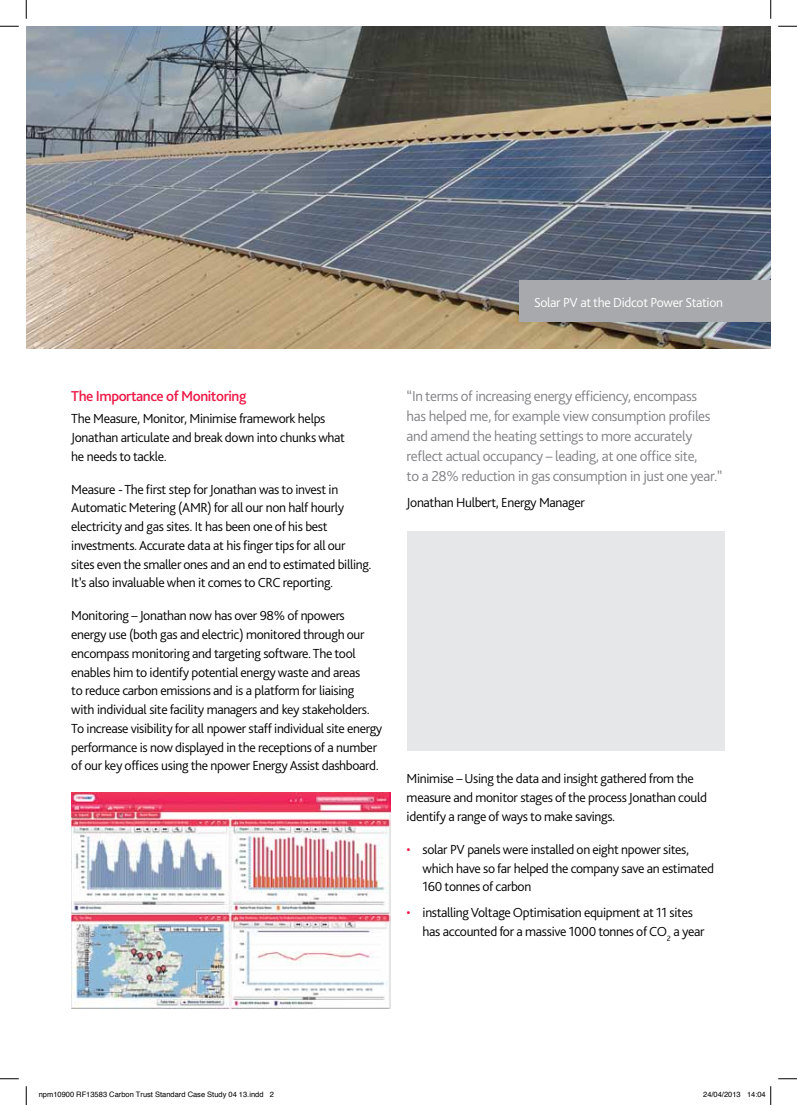
<style>
.page{position:relative;width:797px;height:1105px;background:#fff}
.page>*{position:absolute;margin:0;border:0;box-sizing:border-box;transform-origin:0 0}
.t1{font:300 15px/20px "Bliss Pro";letter-spacing:-.025em;color:#808285}
.t2{font:500 15px "Bliss Pro";letter-spacing:-.03em;color:#ed1846}
.t3{font:300 13.75px/18.8px "Bliss Pro";letter-spacing:-.025em;color:#000}
.t4{font:300 13.75px "Bliss Pro";letter-spacing:-.025em;color:#fff}
.t5{font:7.5px "Helvetica";color:#000}
.s1{color:#ed1846}
</style>
<div class="page">
<img style="left:26px;top:26px;width:744px;height:323px">
<div style="left:406px;top:531px;width:318px;height:219px;background:#e6e7e8"></div>
<img style="left:71px;top:793px;width:319px;height:215px">
<div style="left:519px;top:280px;width:251px;height:42px;background:#a7a9ac"></div>
<svg style="left:0;top:25px;width:19px;height:2px"></svg>
<svg style="left:778px;top:25px;width:19px;height:2px"></svg>
<svg style="left:0;top:1078px;width:19px;height:1px"></svg>
<svg style="left:778px;top:1078px;width:19px;height:1px"></svg>
<svg style="left:25px;top:0;width:2px;height:19px"></svg>
<svg style="left:25px;top:1086px;width:2px;height:19px"></svg>
<svg style="left:770px;top:0;width:1px;height:19px"></svg>
<svg style="left:770px;top:1086px;width:1px;height:19px"></svg>
<p class="t4" style="left:534px;top:294px;width:190px">Solar PV at the Didcot Power Station</p>
<p class="t2" style="left:71px;top:387px;width:177px">The Importance of Monitoring</p>
<p class="t3" style="left:71px;top:409px;width:275px">The Measure, Monitor, Minimise framework helps<br>Jonathan articulate and break down into chunks what he needs to tackle.</p>
<p class="t3" style="left:71px;top:479px;width:302px">Measure - The first step for Jonathan was to invest in Automatic Metering (AMR) for all our non half hourly electricity and gas sites. It has been one of his best investments. Accurate data at his finger tips for all our sites even the smaller ones and an end to estimated billing.<br>It’s also invaluable when it comes to CRC reporting.</p>
<p class="t3" style="left:71px;top:606px;width:312px">Monitoring – Jonathan now has over 98% of npowers energy use (both gas and electric) monitored through our encompass monitoring and targeting software. The tool enables him to identify potential energy waste and areas<br>to reduce carbon emissions and is a platform for liaising<br>with individual site facility managers and key stakeholders.<br>To increase visibility for all npower staff individual site energy performance is now displayed in the receptions of a number of our key offices using the npower Energy Assist dashboard.</p>
<p class="t1" style="left:406px;top:385px;width:317px">“In terms of increasing energy efficiency, encompass<br>has helped me, for example view consumption profiles and amend the heating settings to more accurately reflect actual occupancy – leading, at one office site,<br>to a 28% reduction in gas consumption in just one year.”</p>
<p class="t3" style="left:406px;top:492px;width:180px">Jonathan Hulbert, Energy Manager</p>
<p class="t3" style="left:406px;top:769px;width:302px">Minimise – Using the data and insight gathered from the measure and monitor stages of the process Jonathan could identify a range of ways to make savings.</p>
<p class="t3" style="left:422px;top:840px;width:293px;text-indent:-16px"><span class="s1">•</span> solar PV panels were installed on eight npower sites, which have so far helped the company save an estimated<br>160 tonnes of carbon</p>
<p class="t3" style="left:422px;top:903px;width:283px;text-indent:-16px"><span class="s1">•</span> installing Voltage Optimisation equipment at 11 sites has accounted for a massive 1000 tonnes of CO<sub>2</sub> a year</p>
<p class="t5" style="left:39px;top:1089px;width:237px">npm10900 RF13583 Carbon Trust Standard Case Study 04 13.indd 2</p>
<p class="t5" style="left:703px;top:1089px;width:64px">24/04/2013 14:04</p>
</div>
